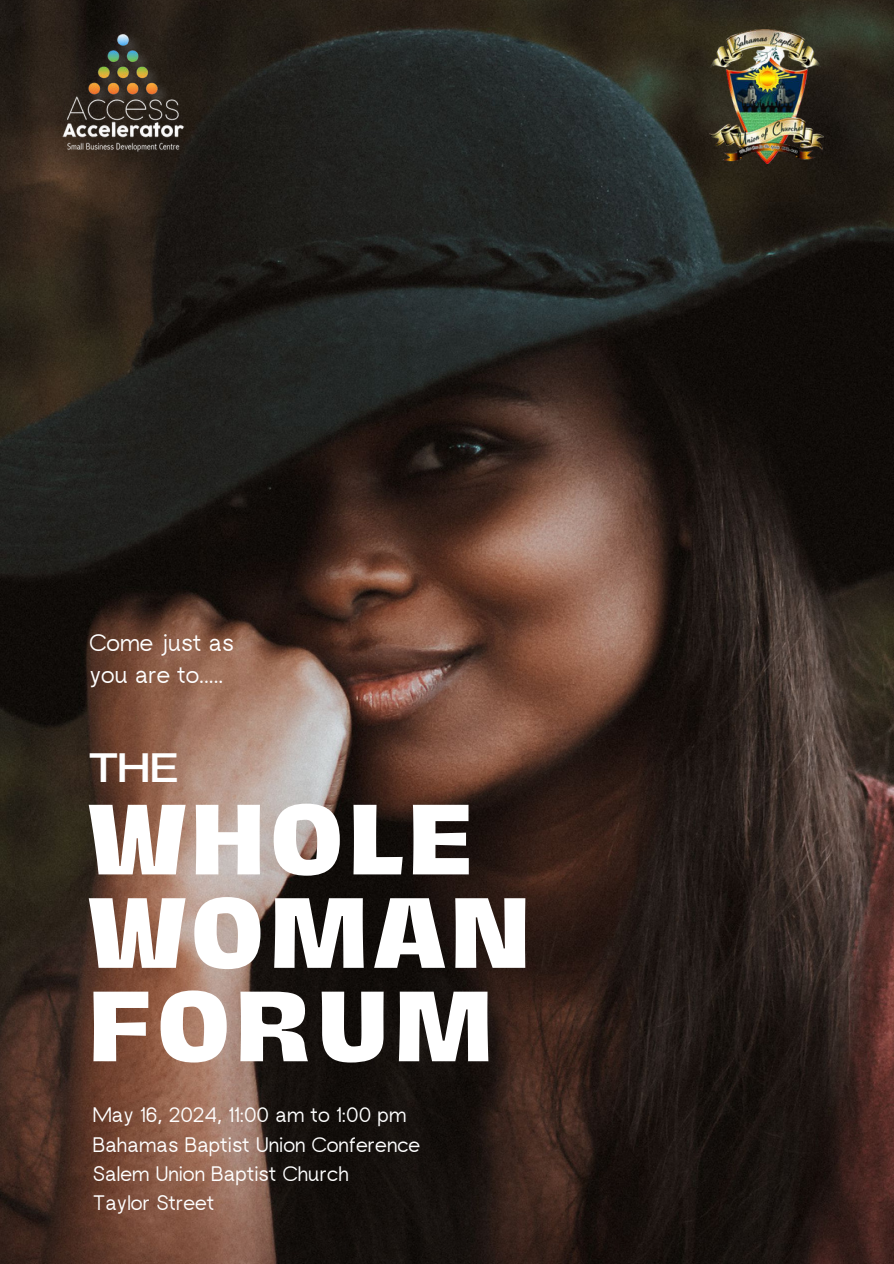
<style>
.page{position:relative;width:894px;height:1264px;background:#fff}
.page>*{position:absolute;margin:0;border:0;box-sizing:border-box;transform-origin:0 0}
.t1{font:800 91.2px/93.3px "Hagrid";letter-spacing:.075em;color:#fff}
.t2{font:500 expanded 40.5px "Agrandir";color:#fff}
.t3{font:24px/32.7px "rugratssans";color:#fff}
.t4{font:21px/29.2px "rugratssans";color:#fff}
</style>
<div class="page">
<img style="left:0;top:0;width:893px;height:1263px">
<img style="left:709px;top:30px;width:114px;height:133px">
<img style="left:50px;top:25px;width:145px;height:144px">
<p class="t3" style="left:89px;top:625px;width:146px">Come just as you are to.....</p>
<h2 class="t2" style="left:89px;top:743px;width:90px">THE</h2>
<h1 class="t1" style="left:89px;top:796px;width:441px">WHOLE<br>WOMAN<br>FORUM</h1>
<p class="t4" style="left:93px;top:1100px;width:329px">May 16, 2024, 11:00 am to 1:00 pm<br>Bahamas Baptist Union Conference<br>Salem Union Baptist Church<br>Taylor Street</p>
</div>
